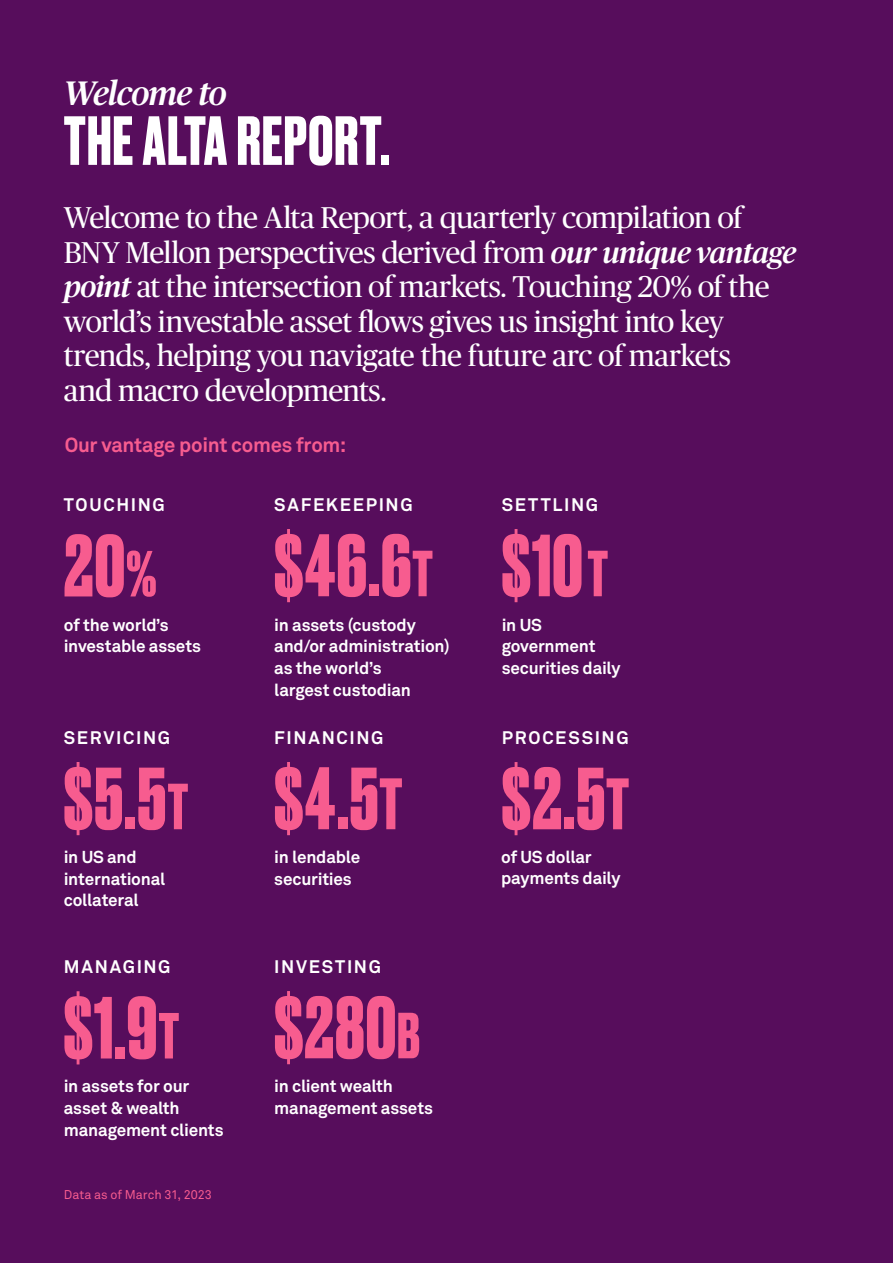
<style>
.page{position:relative;width:893px;height:1263px;background:#570d5c}
.page>*{position:absolute;margin:0;border:0;box-sizing:border-box;transform-origin:0 0}
.t1{font:700 82.8px "Druk";letter-spacing:.01em;color:#f75c8f}
.t2{font:700 65.25px "Druk";letter-spacing:.02em;color:#fff}
.t3{font:italic 500 33.9px "Publico";letter-spacing:-.025em;color:#fff}
.t4{font:30px/34.5px "Publico";letter-spacing:-.025em;color:#fff}
.t5{font:700 20.25px "Akkurat Pro";letter-spacing:-.015em;color:#f75c8f}
.t6{font:700 18px "Akkurat Pro";letter-spacing:.095em;color:#fff}
.t7{font:700 17.1px/21.6px "Akkurat Pro";letter-spacing:-.01em;color:#fff}
.t8{font:12.6px "Akkurat Pro";color:#f75c8f}
.s1{font-weight:500;font-style:italic}
.s2{font-size:61.2px}
.s3{font-size:68.4px}
</style>
<div class="page">
<h3 class="t3" style="left:64px;top:74px;width:164px">Welcome to</h3>
<h2 class="t2" style="left:64px;top:96px;width:327px">THE ALTA REPORT.</h2>
<p class="t4" style="left:64px;top:201px;width:734px">Welcome to the Alta Report, a quarterly compilation of BNY Mellon perspectives derived from <span class="s1">our unique vantage point</span> at the intersection of markets. Touching 20% of the world’s investable asset flows gives us insight into key trends, helping you navigate the future arc of markets<br>and macro developments.</p>
<p class="t5" style="left:65px;top:433px;width:283px">Our vantage point comes from:</p>
<p class="t6" style="left:64px;top:494px;width:103px">TOUCHING</p>
<h1 class="t1" style="left:64px;top:509px;width:94px">20<span class="s2">%</span></h1>
<p class="t7" style="left:64px;top:614px;width:139px">of the world’s investable assets</p>
<p class="t6" style="left:64px;top:726px;width:108px">SERVICING</p>
<h1 class="t1" style="left:64px;top:742px;width:126px">$5.5<span class="s2">T</span></h1>
<p class="t7" style="left:64px;top:847px;width:103px">in US and international collateral</p>
<p class="t6" style="left:64px;top:955px;width:108px">MANAGING</p>
<h1 class="t1" style="left:64px;top:971px;width:117px">$1.9<span class="s2">T</span></h1>
<p class="t7" style="left:64px;top:1076px;width:161px">in assets for our asset &amp; wealth management clients</p>
<p class="t8" style="left:64px;top:1187px;width:149px">Data as of March 31, 2023</p>
<p class="t6" style="left:274px;top:494px;width:140px">SAFEKEEPING</p>
<h1 class="t1" style="left:274px;top:509px;width:160px">$46.6<span class="s2">T</span></h1>
<p class="t7" style="left:274px;top:614px;width:177px">in assets (custody and/or administration) as the world’s<br>largest custodian</p>
<p class="t6" style="left:274px;top:726px;width:111px">FINANCING</p>
<h1 class="t1" style="left:274px;top:742px;width:130px">$4.5<span class="s3">T</span></h1>
<p class="t7" style="left:274px;top:846px;width:87px">in lendable securities</p>
<p class="t6" style="left:274px;top:955px;width:108px">INVESTING</p>
<h1 class="t1" style="left:274px;top:971px;width:147px">$280<span class="s2">B</span></h1>
<p class="t7" style="left:274px;top:1076px;width:160px">in client wealth management assets</p>
<p class="t6" style="left:502px;top:494px;width:98px">SETTLING</p>
<h1 class="t1" style="left:502px;top:509px;width:108px">$10<span class="s2">T</span></h1>
<p class="t7" style="left:502px;top:614px;width:120px">in US government securities daily</p>
<p class="t6" style="left:502px;top:726px;width:128px">PROCESSING</p>
<h1 class="t1" style="left:502px;top:742px;width:129px">$2.5<span class="s3">T</span></h1>
<p class="t7" style="left:501px;top:847px;width:121px;line-height:20.7px">of US dollar payments daily</p>
</div>
